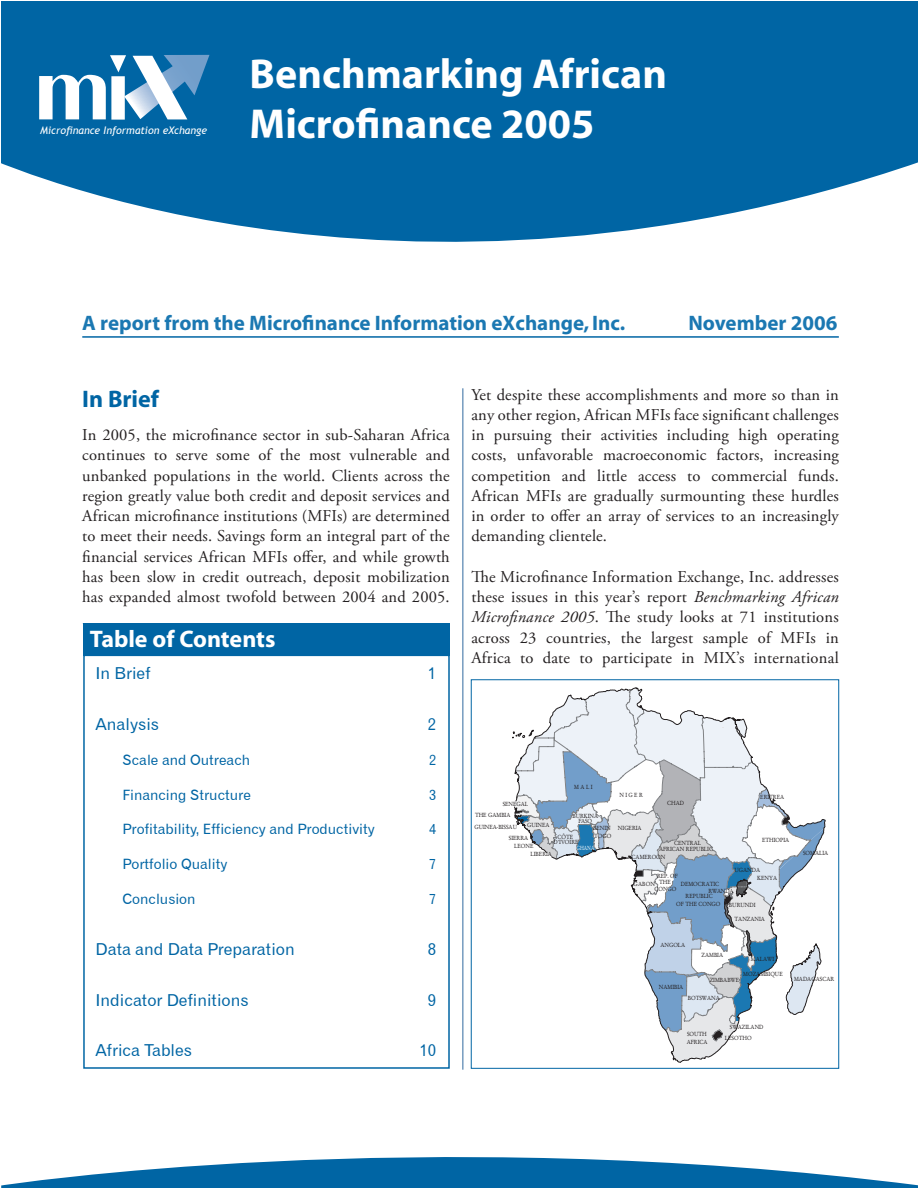
<style>
.page{position:relative;width:918px;height:1188px;background:#fff}
.page>*{position:absolute;margin:0;border:0;box-sizing:border-box;transform-origin:0 0}
.t1{font:700 42px/50.4px "Myriad";color:#fff}
.t2{font:700 24px "Myriad";color:#fff}
.t3{font:700 24px "Myriad";color:#0065a4}
.t4{font:700 21px "Myriad";color:#1b78b2}
.t5{font:16.5px/20.2px "Adobe Garamond Pro";letter-spacing:.01em;color:#231f20;text-align:justify}
.t6{font:16.5px "Gothic 720 BT Roman B";color:#0065a4}
.t7{font:14.25px "Gothic 720 BT Roman B";color:#0065a4}
.t8{font:italic 10.5px "Trebuchet MS";color:#fff}
.t9{font:6px/8.2px "Garamond Antiqua";color:#231f20;scale:.9 1}
.t10{font:6px "Garamond Antiqua";color:#fff;scale:.75 1}
.s1{font-style:italic}
</style>
<div class="page">
<svg style="left:1px;top:1px;width:916px;height:337px;fill:#0065a4"></svg>
<hr style="left:82px;top:336px;width:756px;height:2px;background:#0065a4">
<hr style="left:462px;top:388px;width:1px;height:681px;background:#316a9f">
<svg style="left:1px;top:1157px;width:916px;height:31px;fill:#0065a4"></svg>
<div style="left:39px;top:52px;width:169px;height:68px;border:2px solid #0065a4"></div>
<svg style="left:39px;top:55px;width:170px;height:65px"></svg>
<div style="left:83px;top:654px;width:366px;height:414px;border:2px solid #0065a4"></div>
<div style="left:83px;top:623px;width:366px;height:32px;background:#0065a4"></div>
<svg style="left:512px;top:688px;width:313px;height:374px"></svg>
<svg style="left:818px;top:63px;width:5px;height:12px"></svg>
<p class="t8" style="left:40px;top:124px;width:168px">Microfinance Information eXchange</p>
<h1 class="t1" style="left:249px;top:50px;width:419px">Benchmarking African<br>Microfinance 2005</h1>
<p class="t4" style="left:82px;top:312px;width:544px">A report from the Microfinance Information eXchange, Inc.</p>
<p class="t4" style="left:688px;top:312px;width:150px">November 2006</p>
<h2 class="t3" style="left:82px;top:387px;width:78px">In Brief</h2>
<p class="t5" style="left:82px;top:425px;width:369px">In 2005, the microfinance sector in sub-Saharan Africa continues to serve some of the most vulnerable and unbanked populations in the world. Clients across the region greatly value both credit and deposit services and African microfinance institutions (MFIs) are determined to meet their needs. Savings form an integral part of the financial services African MFIs offer, and while growth has been slow in credit outreach, deposit mobilization has expanded almost twofold between 2004 and 2005.</p>
<h2 class="t2" style="left:90px;top:626px;width:187px">Table of Contents</h2>
<p class="t6" style="left:95px;top:663px;width:57px">In Brief</p>
<p class="t6" style="left:428px;top:663px;width:10px">1</p>
<p class="t6" style="left:95px;top:714px;width:65px">Analysis</p>
<p class="t6" style="left:428px;top:714px;width:10px">2</p>
<p class="t7" style="left:122px;top:751px;width:129px">Scale and Outreach</p>
<p class="t7" style="left:429px;top:751px;width:9px">2</p>
<p class="t7" style="left:122px;top:786px;width:130px">Financing Structure</p>
<p class="t7" style="left:429px;top:786px;width:9px">3</p>
<p class="t7" style="left:122px;top:820px;width:254px">Profitability, Efficiency and Productivity</p>
<p class="t7" style="left:429px;top:820px;width:9px">4</p>
<p class="t7" style="left:122px;top:855px;width:106px">Portfolio Quality</p>
<p class="t7" style="left:429px;top:855px;width:9px">7</p>
<p class="t7" style="left:122px;top:890px;width:75px">Conclusion</p>
<p class="t7" style="left:429px;top:890px;width:9px">7</p>
<p class="t6" style="left:95px;top:939px;width:201px">Data and Data Preparation</p>
<p class="t6" style="left:428px;top:939px;width:10px">8</p>
<p class="t6" style="left:95px;top:989px;width:155px">Indicator Definitions</p>
<p class="t6" style="left:428px;top:989px;width:10px">9</p>
<p class="t6" style="left:95px;top:1040px;width:98px">Africa Tables</p>
<p class="t6" style="left:419px;top:1040px;width:18px">10</p>
<p class="t5" style="left:471px;top:385px;width:369px">Yet despite these accomplishments and more so than in any other region, African MFIs face significant challenges in pursuing their activities including high operating costs, unfavorable macroeconomic factors, increasing competition and little access to commercial funds.<br>African MFIs are gradually surmounting these hurdles in order to offer an array of services to an increasingly demanding clientele.</p>
<p class="t5" style="left:471px;top:567px;width:369px">The Microfinance Information Exchange, Inc. addresses these issues in this year’s report <span class="s1">Benchmarking African Microfinance 2005</span>. The study looks at 71 institutions across 23 countries, the largest sample of MFIs in Africa to date to participate in MIX’s international</p>
<p class="t9" style="left:502px;top:800px;width:30px">SENEGAL</p>
<p class="t9" style="left:574px;top:783px;width:22px">M A L I</p>
<p class="t9" style="left:619px;top:791px;width:27px">N I G E R</p>
<p class="t9" style="left:667px;top:799px;width:20px">CHAD</p>
<p class="t9" style="left:760px;top:793px;width:28px">ERITREA</p>
<p class="t9" style="left:475px;top:811px;width:41px">THE GAMBIA</p>
<p class="t9" style="left:572px;top:813px;width:30px;line-height:5.1px;text-align:center">BURKINA<br>FASO</p>
<p class="t9" style="left:527px;top:820px;width:27px">GUINEA</p>
<p class="t9" style="left:474px;top:823px;width:49px">GUINEA-BISSAU</p>
<p class="t9" style="left:593px;top:823px;width:22px">BENIN<br>TOGO</p>
<p class="t9" style="left:618px;top:824px;width:28px">NIGERIA</p>
<p class="t9" style="left:508px;top:834px;width:23px">SIERRA</p>
<p class="t9" style="left:557px;top:832px;width:19px">CÔTE</p>
<p class="t9" style="left:514px;top:842px;width:23px">LEONE</p>
<p class="t9" style="left:762px;top:836px;width:32px">ETHIOPIA</p>
<p class="t9" style="left:553px;top:838px;width:29px">D'IVOIRE</p>
<p class="t9" style="left:674px;top:839px;width:31px">CENTRAL</p>
<p class="t10" style="left:576px;top:844px;width:26px">GHANA</p>
<p class="t9" style="left:659px;top:845px;width:61px">AFRICAN REPUBLIC</p>
<p class="t9" style="left:530px;top:850px;width:25px">LIBERIA</p>
<p class="t9" style="left:631px;top:852px;width:39px">CAMEROON</p>
<p class="t9" style="left:633px;top:880px;width:25px">GABON</p>
<p class="t9" style="left:734px;top:866px;width:30px">UGANDA</p>
<p class="t9" style="left:659px;top:873px;width:23px;line-height:6px;text-indent:-2px">REP. OF<br>THE</p>
<p class="t9" style="left:676px;top:899px;width:51px">OF THE CONGO</p>
<p class="t9" style="left:757px;top:874px;width:24px">KENYA</p>
<p class="t9" style="left:680px;top:878px;width:44px;line-height:11.9px;text-align:center">DEMOCRATIC<br>REPUBLIC</p>
<p class="t9" style="left:654px;top:884px;width:26px">CONGO</p>
<p class="t9" style="left:708px;top:887px;width:29px">RWANDA</p>
<p class="t9" style="left:728px;top:901px;width:31px">BURUNDI</p>
<p class="t9" style="left:660px;top:941px;width:29px">ANGOLA</p>
<p class="t9" style="left:734px;top:915px;width:35px">TANZANIA</p>
<p class="t9" style="left:802px;top:848px;width:30px">SOMALIA</p>
<p class="t9" style="left:658px;top:982px;width:29px">NAMIBIA</p>
<p class="t9" style="left:701px;top:950px;width:26px">ZAMBIA</p>
<p class="t9" style="left:750px;top:955px;width:27px">MALAWI</p>
<p class="t9" style="left:743px;top:970px;width:45px">MOZAMBIQUE</p>
<p class="t9" style="left:709px;top:976px;width:34px">ZIMBABWE</p>
<p class="t9" style="left:687px;top:993px;width:37px">BOTSWANA</p>
<p class="t9" style="left:729px;top:1022px;width:39px">SWAZILAND</p>
<p class="t9" style="left:687px;top:1030px;width:24px">SOUTH</p>
<p class="t9" style="left:686px;top:1038px;width:25px">AFRICA</p>
<p class="t9" style="left:724px;top:1033px;width:31px">LESOTHO</p>
<p class="t9" style="left:793px;top:974px;width:46px">MADAGASCAR</p>
</div>
